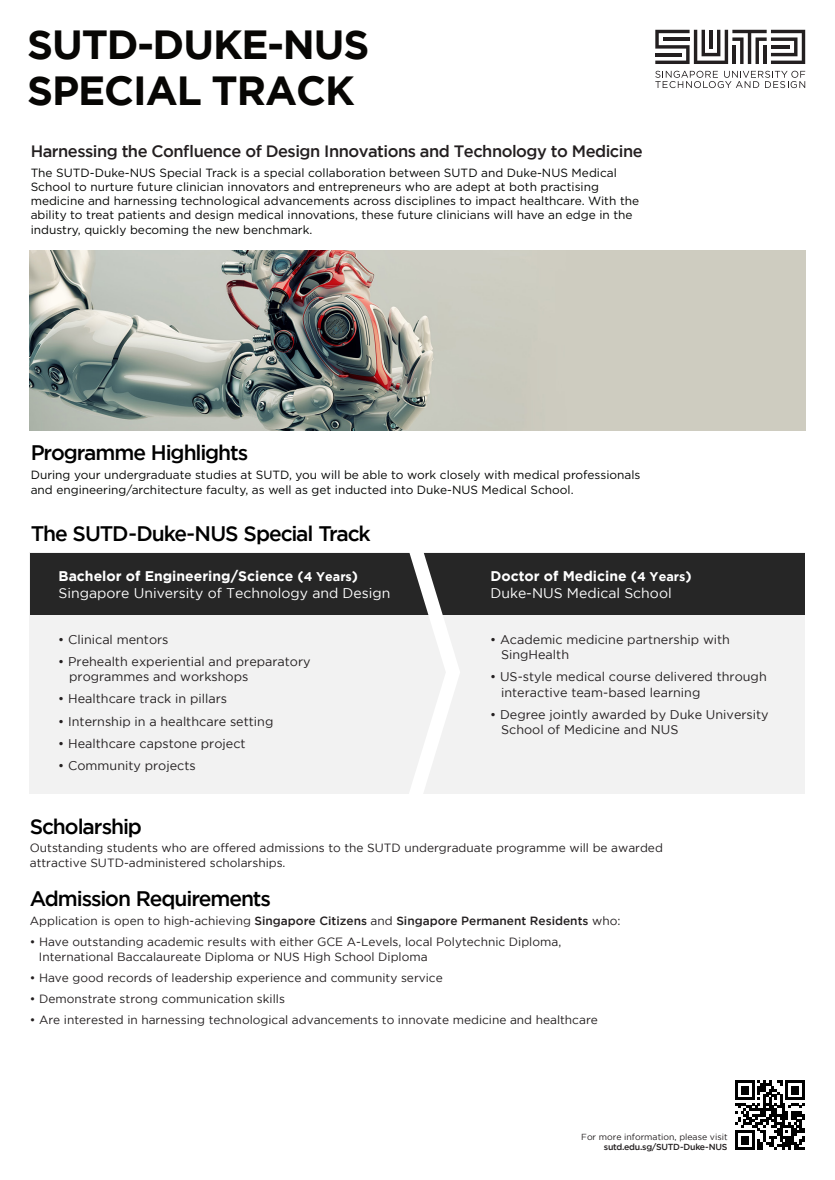
<style>
.page{position:relative;width:835px;height:1180px;background:#fff}
.page>*{position:absolute;margin:0;border:0;box-sizing:border-box;transform-origin:0 0}
.heading_1{font:700 40.6px/45.5px "Gotham";letter-spacing:-.025em;color:#070604}
.t1{font:500 21px "Gotham";letter-spacing:-.05em;color:#000}
.text_book_40{font:500 16.45px "Gotham";letter-spacing:-.03em;color:#231f20}
.text_book_40-2{font:14px/16.8px "Gotham";color:#fff}
.text_book_40-3{font:12.6px/15.1px "Gotham";color:#231f20}
.t2{font:11.9px/14.3px "Gotham";color:#040503}
.text_book_40-4{font:11.9px/14.3px "Gotham";color:#231f20}
.text_book_40-5{font:500 11.9px "Gotham";color:#231f20}
.t3{font:8.75px/10.5px "Gotham";color:#231f20;text-align:right}
.s1{font-weight:700}
.s2{font-weight:700;font-size:12.6px}
.s3{font-weight:400}
.s4{font-weight:500}
</style>
<div class="page">
<img style="left:30px;top:251px;width:775px;height:179px">
<svg style="left:655px;top:71px;width:150px;height:17px"></svg>
<svg style="left:655px;top:30px;width:150px;height:34px"></svg>
<svg style="left:735px;top:1080px;width:69px;height:70px"></svg>
<div style="left:30px;top:553px;width:775px;height:241px;background:#f2f2f2"></div>
<div style="left:31px;top:553px;width:774px;height:61px;background:#262626"></div>
<svg style="left:408px;top:552px;width:52px;height:242px"></svg>
<p class="heading_1" style="left:27px;top:21px;width:344px">SUTD-DUKE-NUS<br>SPECIAL TRACK</p>
<p class="text_book_40" style="left:31px;top:142px;width:613px">Harnessing the Confluence of Design Innovations and Technology to Medicine</p>
<p class="t2" style="left:31px;top:165px;width:610px">The SUTD-Duke-NUS Special Track is a special collaboration between SUTD and Duke-NUS Medical School to nurture future clinician innovators and entrepreneurs who are adept at both practising medicine and harnessing technological advancements across disciplines to impact healthcare. With the ability to treat patients and design medical innovations, these future clinicians will have an edge in the industry, quickly becoming the new benchmark.</p>
<p class="t1" style="left:31px;top:441px;width:219px">Programme Highlights</p>
<p class="t2" style="left:31px;top:468px;width:611px">During your undergraduate studies at SUTD, you will be able to work closely with medical professionals and engineering/architecture faculty, as well as get inducted into Duke-NUS Medical School.</p>
<p class="t1" style="left:31px;top:521px;width:341px">The SUTD-Duke-NUS Special Track</p>
<p class="text_book_40-2" style="left:59px;top:567px;width:333px"><span class="s1">Bachelor of Engineering/Science (</span><span class="s2">4 Years</span><span class="s1">)<br></span>Singapore University of Technology and Design</p>
<p class="text_book_40-2" style="left:490px;top:567px;width:203px"><span class="s1">Doctor of Medicine (</span><span class="s2">4 Years</span><span class="s1">)<br></span>Duke-NUS Medical School</p>
<p class="text_book_40-3" style="left:58px;top:632px;width:112px">• Clinical mentors</p>
<p class="text_book_40-3" style="left:69px;top:654px;width:243px;text-indent:-11px">• Prehealth experiential and preparatory programmes and workshops</p>
<p class="text_book_40-3" style="left:58px;top:691px;width:170px">• Healthcare track in pillars</p>
<p class="text_book_40-3" style="left:58px;top:713px;width:216px">• Internship in a healthcare setting</p>
<p class="text_book_40-3" style="left:58px;top:735px;width:189px">• Healthcare capstone project</p>
<p class="text_book_40-3" style="left:58px;top:757px;width:139px">• Community projects</p>
<p class="text_book_40-3" style="left:501px;top:632px;width:230px;text-indent:-11px">• Academic medicine partnership with<br>SingHealth</p>
<p class="text_book_40-3" style="left:501px;top:669px;width:267px;text-indent:-11px">• US-style medical course delivered through interactive team-based learning</p>
<p class="text_book_40-3" style="left:501px;top:706px;width:269px;text-indent:-11px">• Degree jointly awarded by Duke University<br>School of Medicine and NUS</p>
<p class="t1" style="left:30px;top:814px;width:114px">Scholarship</p>
<p class="text_book_40-4" style="left:30px;top:841px;width:634px">Outstanding students who are offered admissions to the SUTD undergraduate programme will be awarded attractive SUTD-administered scholarships.</p>
<p class="t1" style="left:30px;top:887px;width:243px">Admission Requirements</p>
<p class="text_book_40-5" style="left:30px;top:914px;width:592px"><span class="s3">Application is open to high-achieving</span> Singapore Citizens <span class="s3">and</span> Singapore Permanent Residents <span class="s3">who:</span></p>
<p class="text_book_40-4" style="left:30px;top:934px;width:533px">• Have outstanding academic results with either GCE A-Levels, local Polytechnic Diploma,</p>
<p class="text_book_40-4" style="left:39px;top:949px;width:390px">International Baccalaureate Diploma or NUS High School Diploma</p>
<p class="text_book_40-4" style="left:30px;top:970px;width:414px">• Have good records of leadership experience and community service</p>
<p class="text_book_40-4" style="left:30px;top:991px;width:256px">• Demonstrate strong communication skills</p>
<p class="text_book_40-4" style="left:30px;top:1012px;width:569px">• Are interested in harnessing technological advancements to innovate medicine and healthcare</p>
<p class="t3" style="left:581px;top:1131px;width:148px">For more information, please visit <span class="s4">sutd.edu.sg/SUTD-Duke-NUS</span></p>
</div>
